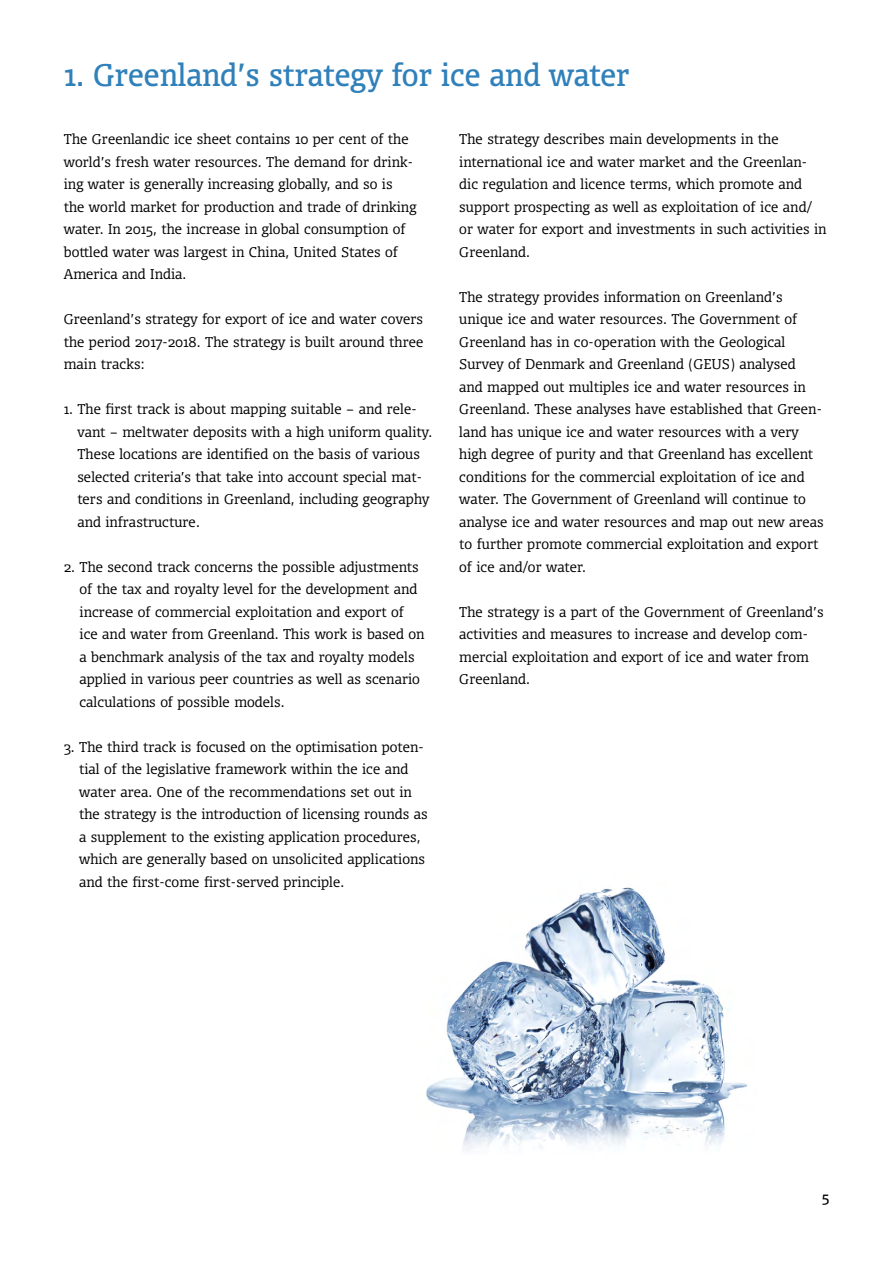
<style>
.page{position:relative;width:893px;height:1263px;background:#fff}
.page>*{position:absolute;margin:0;border:0;box-sizing:border-box;transform-origin:0 0}
.t1{font:30px "Olsen Pro";color:#3080ba;scale:.95 1}
.t2{font:300 13.5px/22.5px "Olsen Pro";letter-spacing:.01em;color:#000}
.t3{font:13.5px "Olsen Pro";color:#000}
</style>
<div class="page">
<img style="left:426px;top:887px;width:322px;height:264px">
<h1 class="t1" style="left:64px;top:54px;width:597px">1. Greenland’s strategy for ice and water</h1>
<p class="t2" style="left:64px;top:127px;width:354px">The Greenlandic ice sheet contains 10 per cent of the world’s fresh water resources. The demand for drink&shy;ing water is generally increasing globally, and so is the world market for production and trade of drinking water. In 2015, the increase in global consumption of bottled water was largest in China, United States of America and India.</p>
<p class="t2" style="left:64px;top:307px;width:361px;text-align:justify">Greenland’s strategy for export of ice and water covers the period 2017-2018. The strategy is built around three main tracks:</p>
<p class="t2" style="left:77px;top:397px;width:356px;text-indent:-14px">1. The first track is about mapping suitable – and rele&shy;vant – meltwater deposits with a high uniform quality.<br>These locations are identified on the basis of various selected criteria’s that take into account special mat&shy;ters and conditions in Greenland, including geography and infrastructure.</p>
<p class="t2" style="left:80px;top:555px;width:347px;text-indent:-16px">2. The second track concerns the possible adjustments of the tax and royalty level for the development and increase of commercial exploitation and export of ice and water from Greenland. This work is based on a benchmark analysis of the tax and royalty models applied in various peer countries as well as scenario calculations of possible models.</p>
<p class="t2" style="left:79px;top:735px;width:350px;text-indent:-15px">3. The third track is focused on the optimisation poten&shy;tial of the legislative framework within the ice and water area. One of the recommendations set out in the strategy is the introduction of licensing rounds as a supplement to the existing application procedures, which are generally based on unsolicited applications and the first-come first-served principle.</p>
<p class="t2" style="left:459px;top:127px;width:369px">The strategy describes main developments in the international ice and water market and the Greenlan&shy;dic regulation and licence terms, which promote and support prospecting as well as exploitation of ice and/ or water for export and investments in such activities in Greenland.</p>
<p class="t2" style="left:459px;top:285px;width:366px">The strategy provides information on Greenland’s unique ice and water resources. The Government of Greenland has in co-operation with the Geological Survey of Denmark and Greenland (GEUS) analysed<br>and mapped out multiples ice and water resources in Greenland. These analyses have established that Green&shy;land has unique ice and water resources with a very high degree of purity and that Greenland has excellent conditions for the commercial exploitation of ice and water. The Government of Greenland will continue to analyse ice and water resources and map out new areas to further promote commercial exploitation and export of ice and/or water.</p>
<p class="t2" style="left:459px;top:600px;width:366px">The strategy is a part of the Government of Greenland’s activities and measures to increase and develop com&shy;mercial exploitation and export of ice and water from Greenland.</p>
<p class="t3" style="left:822px;top:1187px;width:9px">5</p>
</div>
